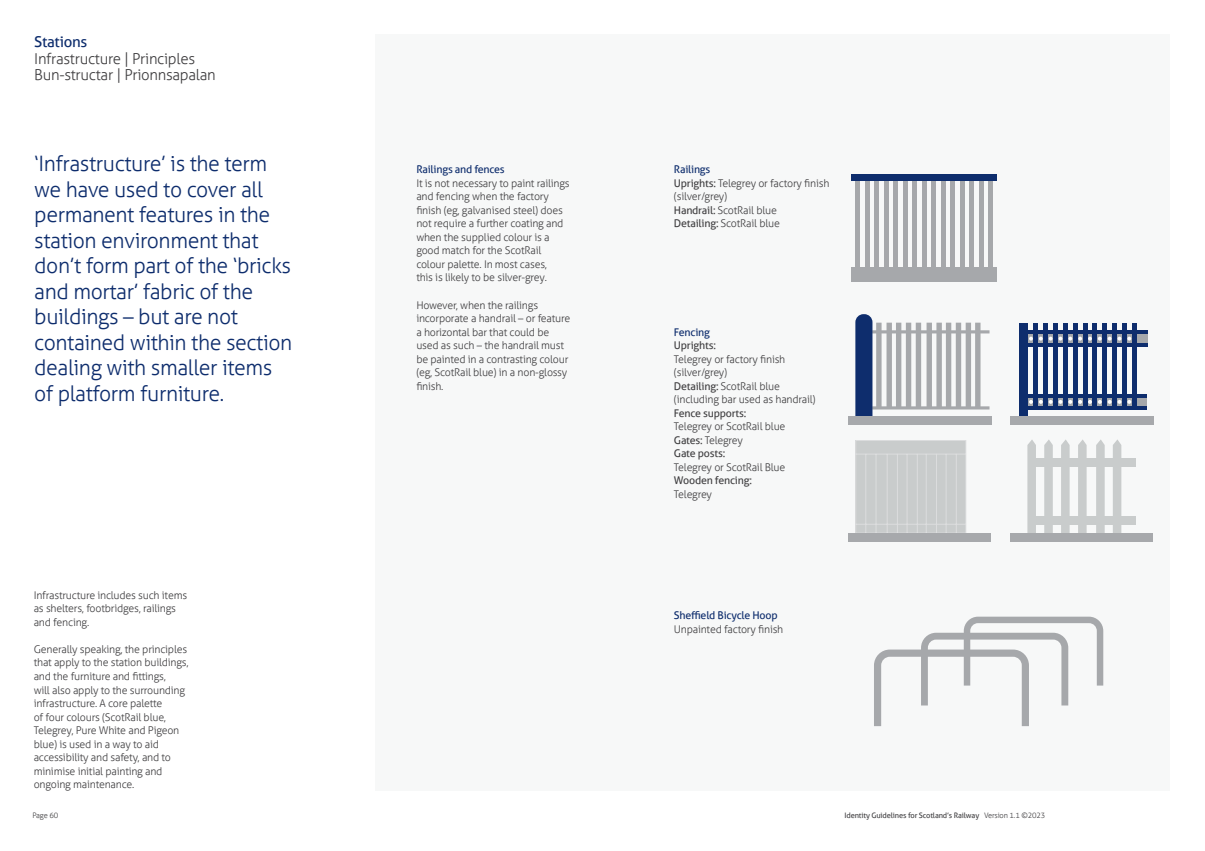
<style>
.page{position:relative;width:1205px;height:851px;background:#fff}
.page>*{position:absolute;margin:0;border:0;box-sizing:border-box;transform-origin:0 0}
.t1{font:300 21.25px/25.5px "Scot Rail Aller";letter-spacing:-.02em;color:#0e2d6d}
.t2{font:300 15px/16.9px "Scot Rail Aller";letter-spacing:-.02em;color:#414042}
.t3{font:15px "Scot Rail Aller";letter-spacing:-.02em;color:#0e2d6d}
.t4{font:300 10.62px/13.5px "Scot Rail Aller";letter-spacing:-.02em;color:#414042}
.t5{font:10.62px "Scot Rail Aller";letter-spacing:-.02em;color:#0e2d6d}
.t6{font:10.62px "Scot Rail Aller";letter-spacing:-.02em;color:#414042}
.t7{font:7.5px "Scot Rail Aller";letter-spacing:-.02em;color:#414042}
.t8{font:300 7.5px "Scot Rail Aller";letter-spacing:-.025em;color:#414042}
.s1{font-weight:400;color:#0e2d6d}
.s2{font-weight:400}
.s3{font-weight:300}
</style>
<div class="page">
<div style="left:375px;top:34px;width:795px;height:756px;background:#f7f8f8"></div>
<svg style="left:874px;top:616px;width:229px;height:110px"></svg>
<div style="left:852px;top:267px;width:145px;height:14px;background:#a6a8ab"></div>
<hr style="left:941px;top:180px;width:4px;height:89px;background:#a6a8ab">
<hr style="left:951px;top:180px;width:4px;height:89px;background:#a6a8ab">
<hr style="left:960px;top:180px;width:4px;height:89px;background:#a6a8ab">
<hr style="left:970px;top:180px;width:4px;height:89px;background:#a6a8ab">
<hr style="left:979px;top:180px;width:4px;height:89px;background:#a6a8ab">
<hr style="left:989px;top:180px;width:4px;height:89px;background:#a6a8ab">
<hr style="left:856px;top:180px;width:4px;height:89px;background:#a6a8ab">
<hr style="left:865px;top:180px;width:4px;height:89px;background:#a6a8ab">
<hr style="left:875px;top:180px;width:4px;height:89px;background:#a6a8ab">
<hr style="left:884px;top:180px;width:4px;height:89px;background:#a6a8ab">
<hr style="left:894px;top:180px;width:4px;height:89px;background:#a6a8ab">
<hr style="left:903px;top:180px;width:4px;height:89px;background:#a6a8ab">
<hr style="left:913px;top:180px;width:4px;height:89px;background:#a6a8ab">
<hr style="left:932px;top:180px;width:4px;height:89px;background:#a6a8ab">
<hr style="left:922px;top:180px;width:4px;height:89px;background:#a6a8ab">
<div style="left:852px;top:174px;width:145px;height:7px;background:#0e2d6d"></div>
<svg style="left:1028px;top:334px;width:120px;height:9px"></svg>
<svg style="left:1029px;top:336px;width:4px;height:4px"></svg>
<svg style="left:1039px;top:336px;width:13px;height:4px"></svg>
<svg style="left:1058px;top:336px;width:4px;height:4px"></svg>
<svg style="left:1068px;top:336px;width:4px;height:4px"></svg>
<svg style="left:1078px;top:336px;width:4px;height:4px"></svg>
<svg style="left:1088px;top:336px;width:4px;height:4px"></svg>
<svg style="left:1098px;top:336px;width:13px;height:4px"></svg>
<svg style="left:1117px;top:336px;width:4px;height:4px"></svg>
<svg style="left:1127px;top:336px;width:4px;height:4px"></svg>
<svg style="left:1028px;top:397px;width:119px;height:9px"></svg>
<svg style="left:1029px;top:400px;width:4px;height:4px"></svg>
<svg style="left:1039px;top:400px;width:13px;height:4px"></svg>
<svg style="left:1058px;top:400px;width:4px;height:4px"></svg>
<svg style="left:1068px;top:400px;width:4px;height:4px"></svg>
<svg style="left:1078px;top:400px;width:4px;height:4px"></svg>
<svg style="left:1088px;top:400px;width:4px;height:4px"></svg>
<svg style="left:1098px;top:400px;width:13px;height:4px"></svg>
<svg style="left:1117px;top:400px;width:4px;height:4px"></svg>
<svg style="left:1127px;top:400px;width:4px;height:4px"></svg>
<div style="left:1035px;top:516px;width:100px;height:9px;background:#c9cccc"></div>
<div style="left:1035px;top:458px;width:100px;height:8px;background:#c9cccc"></div>
<svg style="left:855px;top:314px;width:134px;height:102px"></svg>
<div style="left:848px;top:416px;width:144px;height:9px;background:#a7a9ac"></div>
<svg style="left:1044px;top:440px;width:9px;height:92px"></svg>
<svg style="left:1061px;top:439px;width:8px;height:93px"></svg>
<svg style="left:1078px;top:439px;width:8px;height:93px"></svg>
<svg style="left:1096px;top:439px;width:8px;height:93px"></svg>
<svg style="left:1113px;top:439px;width:8px;height:93px"></svg>
<svg style="left:855px;top:440px;width:111px;height:92px;background:#cbcdce"></svg>
<div style="left:1019px;top:323px;width:9px;height:97px;background:#0e2d6d"></div>
<hr style="left:1034px;top:323px;width:4px;height:85px;background:#0e2d6d">
<hr style="left:1043px;top:323px;width:4px;height:85px;background:#0e2d6d">
<hr style="left:1053px;top:323px;width:4px;height:85px;background:#0e2d6d">
<hr style="left:1063px;top:323px;width:4px;height:85px;background:#0e2d6d">
<hr style="left:1073px;top:323px;width:4px;height:85px;background:#0e2d6d">
<hr style="left:1083px;top:323px;width:4px;height:85px;background:#0e2d6d">
<hr style="left:1093px;top:323px;width:4px;height:85px;background:#0e2d6d">
<div style="left:1102px;top:323px;width:5px;height:85px;background:#0e2d6d"></div>
<hr style="left:1112px;top:323px;width:4px;height:85px;background:#0e2d6d">
<hr style="left:1122px;top:323px;width:4px;height:85px;background:#0e2d6d">
<hr style="left:1132px;top:323px;width:4px;height:85px;background:#0e2d6d">
<hr style="left:1026px;top:394px;width:121px;height:3px;background:#0e2d6d">
<hr style="left:1026px;top:406px;width:121px;height:3px;background:#0e2d6d">
<hr style="left:1027px;top:331px;width:121px;height:3px;background:#0e2d6d">
<hr style="left:1027px;top:343px;width:121px;height:3px;background:#0e2d6d">
<div style="left:1009px;top:416px;width:144px;height:9px;background:#a7a9ac"></div>
<svg style="left:1027px;top:440px;width:9px;height:92px"></svg>
<div style="left:1009px;top:532px;width:143px;height:9px;background:#a7a9ac"></div>
<div style="left:848px;top:532px;width:143px;height:9px;background:#a7a9ac"></div>
<h2 class="t3" style="left:34px;top:32px;width:55px">Stations</h2>
<h2 class="t2" style="left:34px;top:50px;width:183px">Infrastructure | Principles<br>Bun-structar | Prionnsapalan</h2>
<p class="t1" style="left:34px;top:150px;width:260px">‘Infrastructure’ is the term we have used to cover all permanent features in the station environment that don’t form part of the ‘bricks and mortar’ fabric of the buildings – but are not contained within the section dealing with smaller items of platform furniture.</p>
<p class="t5" style="left:416px;top:163px;width:90px">Railings and fences</p>
<p class="t4" style="left:416px;top:176px;width:155px">It is not necessary to paint railings and fencing when the factory finish (eg, galvanised steel) does not require a further coating and when the supplied colour is a good match for the ScotRail colour palette. In most cases,<br>this is likely to be silver-grey.</p>
<p class="t4" style="left:416px;top:298px;width:155px">However, when the railings incorporate a handrail – or feature a horizontal bar that could be used as such – the handrail must be painted in a contrasting colour (eg, ScotRail blue) in a non-glossy finish.</p>
<p class="t4" style="left:34px;top:588px;width:155px">Infrastructure includes such items as shelters, footbridges, railings and fencing.</p>
<p class="t4" style="left:34px;top:642px;width:156px">Generally speaking, the principles that apply to the station buildings, and the furniture and fittings,<br>will also apply to the surrounding infrastructure. A core palette<br>of four colours (ScotRail blue,<br>Telegrey, Pure White and Pigeon blue) is used in a way to aid accessibility and safety, and to minimise initial painting and ongoing maintenance.</p>
<p class="t8" style="left:32px;top:810px;width:27px">Page 60</p>
<p class="t4" style="left:674px;top:163px;width:157px"><span class="s1">Railings<br></span><span class="s2">Uprights:</span> Telegrey or factory finish (silver/grey)<br><span class="s2">Handrail:</span> ScotRail blue<br><span class="s2">Detailing:</span> ScotRail blue</p>
<p class="t5" style="left:674px;top:325px;width:38px">Fencing</p>
<p class="t6" style="left:674px;top:338px;width:43px">Uprights:</p>
<p class="t4" style="left:674px;top:352px;width:143px">Telegrey or factory finish (silver/grey)<br><span class="s2">Detailing:</span> ScotRail blue (including bar used as handrail)</p>
<p class="t6" style="left:674px;top:406px;width:74px">Fence supports:</p>
<p class="t4" style="left:674px;top:419px;width:113px">Telegrey or ScotRail blue<br><span class="s2">Gates:</span> Telegrey<br><span class="s2">Gate posts:</span></p>
<p class="t4" style="left:674px;top:460px;width:113px">Telegrey or ScotRail Blue</p>
<p class="t6" style="left:674px;top:473px;width:79px">Wooden fencing:</p>
<p class="t4" style="left:674px;top:487px;width:40px">Telegrey</p>
<p class="t5" style="left:674px;top:608px;width:105px">Sheffield Bicycle Hoop</p>
<p class="t4" style="left:674px;top:622px;width:111px">Unpainted factory finish</p>
<p class="t7" style="left:844px;top:810px;width:202px">Identity Guidelines for Scotland’s Railway <span class="s3">Version 1.1 ©2023</span></p>
</div>
